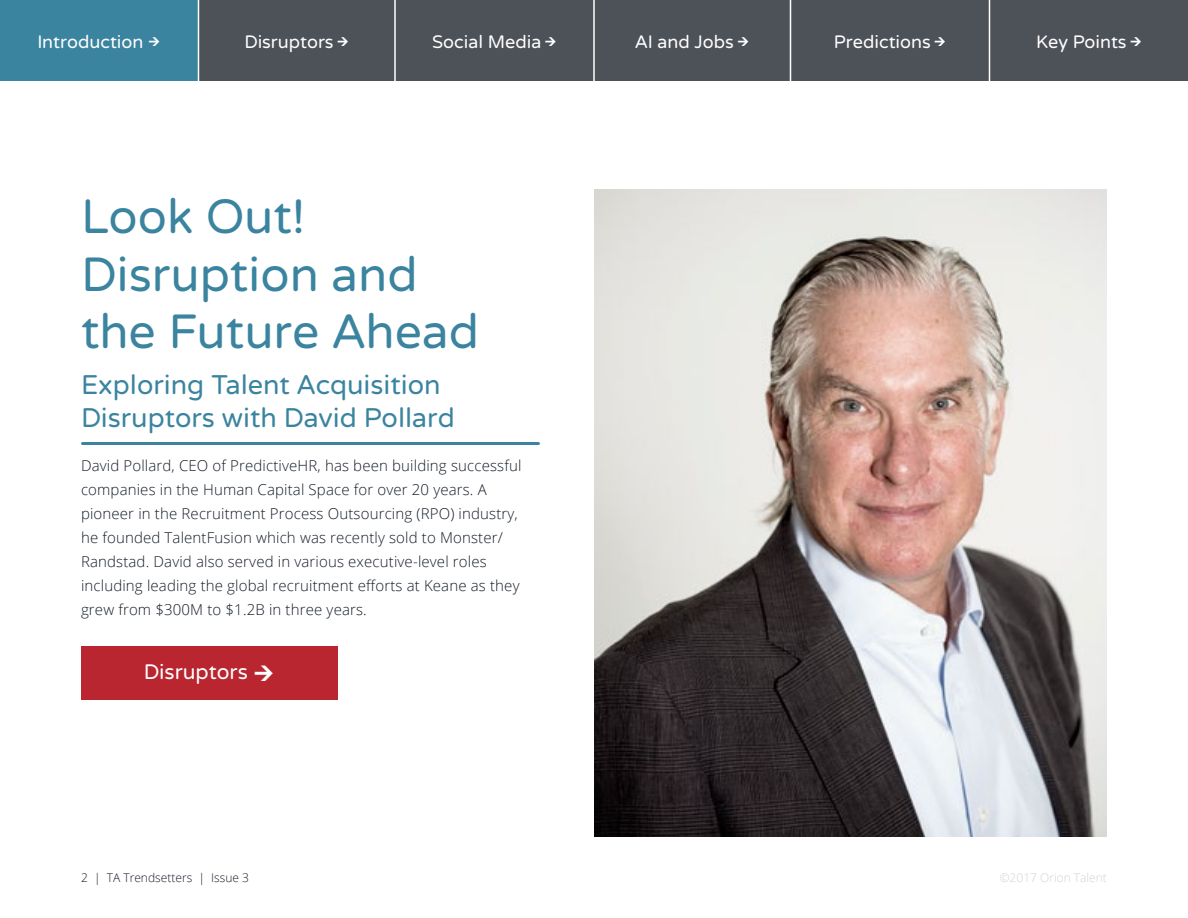
<style>
.page{position:relative;width:1188px;height:918px;background:#fff}
.page>*{position:absolute;margin:0;border:0;box-sizing:border-box;transform-origin:0 0}
.t1{font:48px/57.6px "Varela Round";color:#3a849f}
.t2{font:27px/32.4px "Varela Round";color:#3a849f}
.t3{font:21px "Varela Round";color:#fff}
.t4{font:18px "Varela Round";color:#fff}
.t5{font:300 15px/24px "Open Sans";letter-spacing:.01em;color:#151d28}
.t6{font:300 12px "Open Sans";color:#151d28}
.t7{font:300 12px "Open Sans";color:#d1d3d4}
</style>
<div class="page">
<div style="left:81px;top:646px;width:257px;height:54px;background:#ba2630"></div>
<hr style="left:82px;top:442px;width:456px;height:3px;background:#3a849f">
<img style="left:594px;top:189px;width:513px;height:648px">
<div style="left:0;top:0;width:198px;height:80px;background:#3a849f"></div>
<div style="left:198px;top:0;width:198px;height:80px;background:#4d5158"></div>
<div style="left:396px;top:0;width:197px;height:80px;background:#4d5158"></div>
<div style="left:593px;top:0;width:198px;height:80px;background:#4d5158"></div>
<div style="left:791px;top:0;width:198px;height:80px;background:#4d5158"></div>
<hr style="left:198px;top:0;width:1px;height:84px;background:#fff">
<hr style="left:394px;top:0;width:2px;height:84px;background:#fff">
<hr style="left:593px;top:0;width:2px;height:84px;background:#fff">
<hr style="left:790px;top:0;width:1px;height:84px;background:#fff">
<div style="left:990px;top:0;width:198px;height:80px;background:#4d5158"></div>
<p class="t4" style="left:37px;top:31px;width:108px">Introduction</p>
<p class="t4" style="left:244px;top:31px;width:91px">Disruptors</p>
<p class="t4" style="left:432px;top:31px;width:111px">Social Media</p>
<p class="t4" style="left:635px;top:31px;width:100px">AI and Jobs</p>
<p class="t4" style="left:834px;top:31px;width:98px">Predictions</p>
<p class="t4" style="left:1036px;top:31px;width:92px">Key Points</p>
<h1 class="t1" style="left:81px;top:189px;width:400px">Look Out!<br>Disruption and the Future Ahead</h1>
<h2 class="t2" style="left:81px;top:369px;width:375px">Exploring Talent Acquisition<br>Disruptors with David Pollard</h2>
<p class="t5" style="left:81px;top:453px;width:442px">David Pollard, CEO of PredictiveHR, has been building successful companies in the Human Capital Space for over 20 years. A pioneer in the Recruitment Process Outsourcing (RPO) industry, he founded TalentFusion which was recently sold to Monster/ Randstad. David also served in various executive-level roles including leading the global recruitment efforts at Keane as they grew from $300M to $1.2B in three years.</p>
<h3 class="t3" style="left:144px;top:660px;width:106px">Disruptors</h3>
<p class="t6" style="left:81px;top:870px;width:170px">2 | TA Trendsetters | Issue 3</p>
<p class="t7" style="left:1000px;top:870px;width:109px">©2017 Orion Talent</p>
</div>
